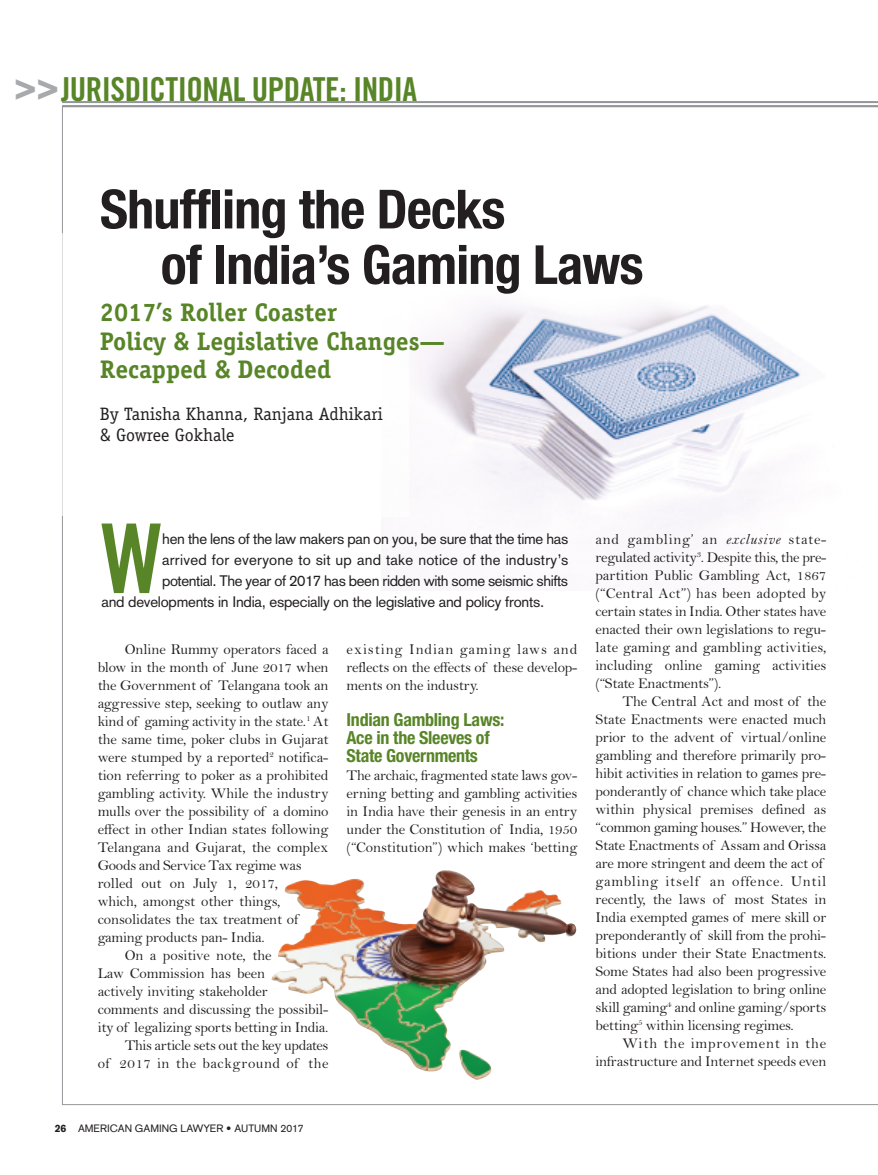
<style>
.page{position:relative;width:878px;height:1175px;background:#fff}
.page>*{position:absolute;margin:0;border:0;box-sizing:border-box;transform-origin:0 0}
.t1{font:96.3px "Trade Gothic Bold Cond Twenty";color:#588527;scale:.95 1}
.t2{font:700 condensed 54px/55.5px "Helvetica Neue";letter-spacing:-.015em;color:#231f20}
.t3{font:33px "Trade Gothic Bold Cond Twenty";letter-spacing:-.015em;color:#588527}
.t4{font:700 25.5px/28.5px "Officina Serif";color:#588527}
.t5{font:700 condensed 18px/18px "Helvetica Neue";letter-spacing:-.015em;color:#588527}
.t6{font:18px/21.6px "Officina Serif";color:#231f20}
.t7{font:15px/18px "Bell";letter-spacing:-.015em;color:#231f20;text-align:justify}
.t8{font:15px "Akzidenz Grotesk";letter-spacing:-.015em;color:#231f20}
.t9{font:15px "Akzidenz Grotesk";letter-spacing:.015em;color:#231f20}
.t10{font:15px "Bell";letter-spacing:.035em;color:#231f20}
.t11{font:10.5px "Akzidenz Grotesk";color:#231f20}
.s1{font-family:"Helvetica Neue";font-weight:800;font-stretch:expanded;font-size:37.65px;color:#a8a9ad}
.s2{font-family:"Bell MT Italic"}
.s3{font-weight:900}
</style>
<div class="page">
<hr style="left:62px;top:101px;width:816px;height:2px;background:#939598">
<hr style="left:62px;top:105px;width:816px;height:2px;background:#939598">
<img style="left:419px;top:306px;width:382px;height:280px">
<img style="left:271px;top:870px;width:305px;height:209px">
<hr style="left:62px;top:233px;width:1px;height:283px;background:#dcdddf">
<h3 class="t3" style="left:14px;top:77px;width:404px"><span class="s1">&gt;&gt;</span>JURISDICTIONAL UPDATE: INDIA</h3>
<h2 class="t2" style="left:161px;top:181px;width:484px;text-indent:-61px">shuffling the Decks<br>of India’s Gaming laws</h2>
<h3 class="t4" style="left:100px;top:301px;width:346px">2017’s Roller Coaster<br>Policy &amp; Legislative Changes—<br>Recapped &amp; Decoded</h3>
<p class="t6" style="left:100px;top:402px;width:284px">By Tanisha Khanna, Ranjana Adhikari &amp; Gowree Gokhale</p>
<h1 class="t1" style="left:101px;top:523px;width:66px">W</h1>
<p class="t8" style="left:162px;top:533px;width:407px">hen the lens of the law makers pan on you, be sure that the time has</p>
<p class="t9" style="left:162px;top:554px;width:407px">arrived for everyone to sit up and take notice of the industry’s</p>
<p class="t8" style="left:162px;top:575px;width:407px">potential. The year of 2017 has been ridden with some seismic shifts</p>
<p class="t8" style="left:101px;top:596px;width:444px">and developments in India, especially on the legislative and policy fronts.</p>
<p class="t7" style="left:125px;top:639px;width:205px">Online Rummy operators faced a</p>
<p class="t7" style="left:98px;top:657px;width:232px">blow in the month of June 2017 when</p>
<p class="t7" style="left:98px;top:675px;width:232px">the Government of Telangana took an</p>
<p class="t7" style="left:98px;top:693px;width:232px">aggressive step, seeking to outlaw any</p>
<p class="t7" style="left:98px;top:711px;width:232px">kind of gaming activity in the state.<sup>1</sup> At</p>
<p class="t7" style="left:98px;top:729px;width:232px">the same time, poker clubs in Gujarat</p>
<p class="t7" style="left:98px;top:747px;width:232px">were stumped by a reported<sup>2</sup> notifica-</p>
<p class="t7" style="left:98px;top:765px;width:232px">tion referring to poker as a prohibited</p>
<p class="t7" style="left:98px;top:783px;width:232px">gambling activity. While the industry</p>
<p class="t7" style="left:98px;top:801px;width:232px">mulls over the possibility of a domino</p>
<p class="t7" style="left:98px;top:819px;width:232px">effect in other Indian states following</p>
<p class="t7" style="left:98px;top:837px;width:232px">Telangana and Gujarat, the complex</p>
<p class="t7" style="left:98px;top:855px;width:205px">Goods and Service Tax regime was</p>
<p class="t7" style="left:98px;top:873px;width:182px">rolled out on July 1, 2017,</p>
<p class="t7" style="left:98px;top:891px;width:184px">which, amongst other things,</p>
<p class="t7" style="left:98px;top:909px;width:202px">consolidates the tax treatment of</p>
<p class="t7" style="left:98px;top:927px;width:169px">gaming products pan- India.</p>
<p class="t7" style="left:125px;top:945px;width:148px">On a positive note, the</p>
<p class="t7" style="left:98px;top:963px;width:169px">Law Commission has been</p>
<p class="t7" style="left:98px;top:981px;width:172px">actively inviting stakeholder</p>
<p class="t7" style="left:98px;top:999px;width:232px">comments and discussing the possibil-</p>
<p class="t7" style="left:98px;top:1017px;width:232px">ity of legalizing sports betting in India.</p>
<p class="t7" style="left:125px;top:1035px;width:205px">This article sets out the key updates</p>
<p class="t10" style="left:98px;top:1054px;width:232px">of 2017 in the background of the</p>
<p class="t7" style="left:346px;top:639px;width:232px">existing Indian gaming laws and reflects on the effects of these develop&shy;ments on the industry.</p>
<p class="t5" style="left:346px;top:712px;width:159px">Indian Gambling Laws:<br>Ace in the Sleeves of<br>State Governments</p>
<p class="t7" style="left:346px;top:765px;width:232px">The archaic, fragmented state laws gov&shy;erning betting and gambling activities in India have their genesis in an entry under the Constitution of India, 1950 (“Constitution”) which makes ‘betting</p>
<p class="t7" style="left:595px;top:529px;width:232px">and gambling’ an <span class="s2">exclusive</span> state&shy;regulated activity<sup>3</sup>. Despite this, the pre&shy;partition Public Gambling Act, 1867 (“Central Act”) has been adopted by certain states in India. Other states have enacted their own legislations to regu&shy;late gaming and gambling activities, including online gaming activities (“State Enactments”).</p>
<p class="t7" style="left:595px;top:691px;width:232px;text-align:left;text-indent:27px">The Central Act and most of the State Enactments were enacted much prior to the advent of virtual/online gambling and therefore primarily pro&shy;hibit activities in relation to games pre&shy;ponderantly of chance which take place within physical premises defined as “common gaming houses.” However, the State Enactments of Assam and Orissa are more stringent and deem the act of gambling itself an offence. Until recently, the laws of most States in India exempted games of mere skill or preponderantly of skill from the prohi&shy;bitions under their State Enactments.<br>Some States had also been progressive and adopted legislation to bring online skill gaming<sup>4</sup> and online gaming/sports betting<sup>5</sup> within licensing regimes.</p>
<p class="t7" style="left:595px;top:1033px;width:232px;text-align:right">With the improvement in the infrastructure and Internet speeds even</p>
<p class="t11" style="left:55px;top:1124px;width:250px"><span class="s3">26</span> AMERICAN GAMING LAWYER • AUTUMN 2017</p>
</div>
